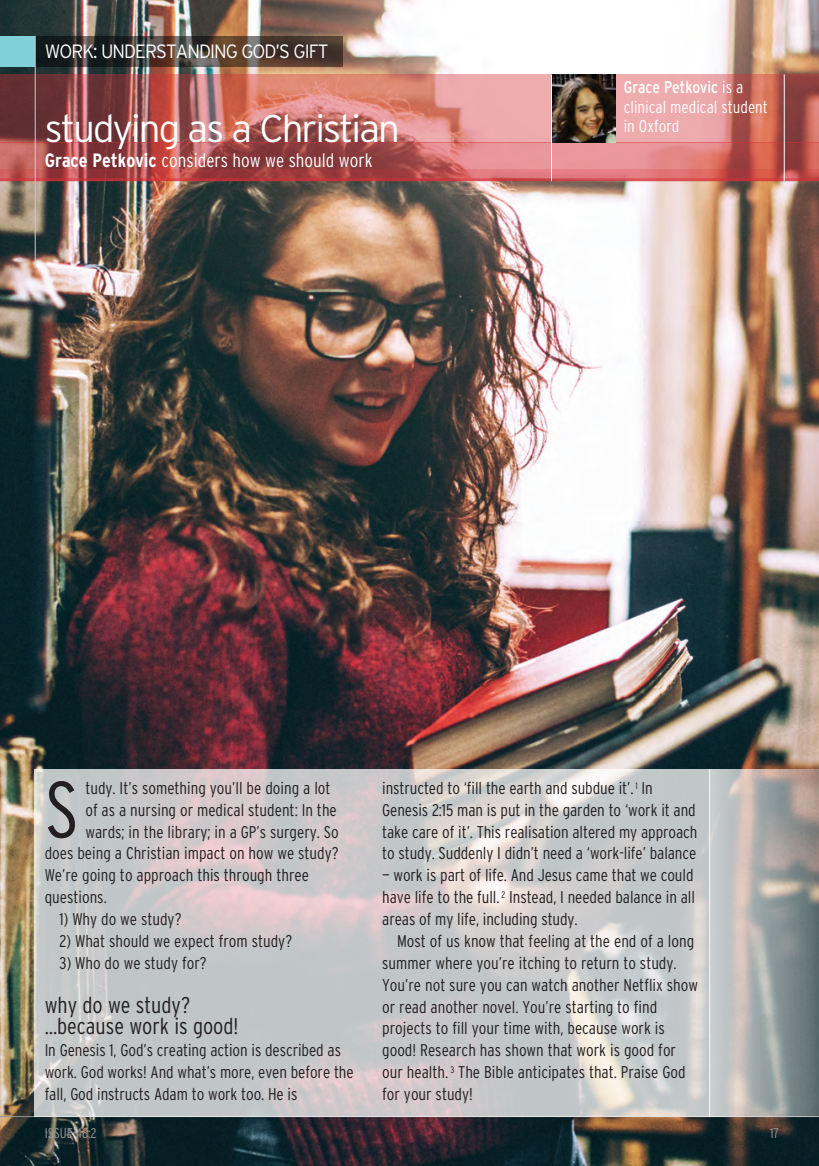
<style>
.page{position:relative;width:819px;height:1166px;background:#fff}
.page>*{position:absolute;margin:0;border:0;box-sizing:border-box;transform-origin:0 0}
.t1{font:300 condensed 79.45px "Interstate";color:#231f20}
.t2{font:300 38.5px "Interstate";letter-spacing:-.05em;color:#fff}
.t3{font:300 condensed 22.75px/21.9px "Interstate";color:#231f20}
.t4{font:300 condensed 19.25px "Interstate";color:#fff}
.t5{font:300 19.25px "Interstate";letter-spacing:-.05em;color:#fff;scale:.95 1}
.t6{font:300 condensed 16.97px/21.9px "Interstate";color:#231f20}
.t7{font:300 condensed 16.97px/19.2px "Interstate";color:#fff}
.t8{font:300 condensed 14px "Interstate";color:#939598}
.s1{font-weight:700}
.s2{font-weight:400}
</style>
<div class="page">
<img style="left:0;top:0;width:819px;height:1166px">
<div style="left:0;top:74px;width:819px;height:69px;background:#d73037;opacity:.4"></div>
<div style="left:0;top:36px;width:342px;height:31px;background:#030102;opacity:.5"></div>
<div style="left:0;top:36px;width:35px;height:31px;background:#7fd0d9"></div>
<div style="left:0;top:143px;width:819px;height:38px;background:#d73037;opacity:.5"></div>
<div style="left:0;top:169px;width:819px;height:12px;background:#d73037;opacity:.2"></div>
<hr style="left:0;top:178px;width:819px;height:3px;background:#d73037;opacity:.4">
<hr style="left:0;top:179px;width:819px;height:2px;background:#d73037;opacity:.2">
<hr style="left:35px;top:36px;width:1px;height:232px;background:#cdcbcd">
<hr style="left:0;top:1116px;width:819px;height:1px;background:#939598">
<img style="left:552px;top:74px;width:63px;height:68px">
<hr style="left:783px;top:74px;width:1px;height:107px;background:#fff">
<hr style="left:551px;top:74px;width:1px;height:107px;background:#fff">
<hr style="left:0;top:74px;width:1px;height:33px;background:#652e31">
<svg style="left:0;top:107px;width:1px;height:17px"></svg>
<div style="left:35px;top:769px;width:674px;height:347px;background:#fff;opacity:.75"></div>
<svg style="left:709px;top:769px;width:110px;height:347px;background:#a6a8a7"></svg>
<hr style="left:0;top:905px;width:1px;height:211px;background:#81d4f6;opacity:.7">
<p class="t5" style="left:45px;top:40px;width:300px">WORK: UNDERSTANDING GOD’S GIFT</p>
<h2 class="t2" style="left:45px;top:107px;width:357px">studying as a Christian</h2>
<p class="t4" style="left:45px;top:149px;width:329px"><span class="s1">Grace Petkovic</span> considers how we should work</p>
<p class="t7" style="left:623px;top:78px;width:146px"><span class="s2">Grace Petkovic</span> is a clinical medical student in Oxford</p>
<h1 class="t1" style="left:45px;top:763px;width:36px">S</h1>
<p class="t6" style="left:85px;top:777px;width:247px">tudy. It’s something you’ll be doing a lot</p>
<p class="t6" style="left:85px;top:799px;width:253px">of as a nursing or medical student: In the</p>
<p class="t6" style="left:85px;top:821px;width:255px">wards; in the library; in a Gp’s surgery. So</p>
<p class="t6" style="left:45px;top:842px;width:295px">does being a christian impact on how we study?</p>
<p class="t6" style="left:45px;top:864px;width:266px">We’re going to approach this through three</p>
<p class="t6" style="left:45px;top:886px;width:64px">questions.</p>
<p class="t6" style="left:60px;top:908px;width:123px">1) Why do we study?</p>
<p class="t6" style="left:60px;top:930px;width:234px">2) What should we expect from study?</p>
<p class="t6" style="left:60px;top:952px;width:149px">3) Who do we study for?</p>
<h3 class="t3" style="left:45px;top:994px;width:195px">why do we study? …because work is good!</h3>
<p class="t6" style="left:45px;top:1039px;width:310px">In Genesis 1, God’s creating action is described as work. God works! and what’s more, even before the fall, God instructs adam to work too. He is</p>
<p class="t6" style="left:382px;top:777px;width:317px">instructed to ‘fill the earth and subdue it’. <sup>1</sup> In Genesis 2:15 man is put in the garden to ‘work it and take care of it’. this realisation altered my approach to study. Suddenly I didn’t need a ‘work-life’ balance</p>
<p class="t6" style="left:382px;top:864px;width:314px;text-align:justify">— work is part of life. and Jesus came that we could have life to the full. <sup>2</sup> Instead, I needed balance in all areas of my life, including study.</p>
<p class="t6" style="left:382px;top:930px;width:317px;text-indent:15px">Most of us know that feeling at the end of a long summer where you’re itching to return to study.<br>You’re not sure you can watch another netflix show or read another novel. You’re starting to find projects to fill your time with, because work is good! research has shown that work is good for our health. <sup>3</sup> the Bible anticipates that. praise God for your study!</p>
<p class="t8" style="left:45px;top:1124px;width:54px">ISSUE 48:2</p>
<p class="t8" style="left:770px;top:1124px;width:11px">17</p>
</div>
